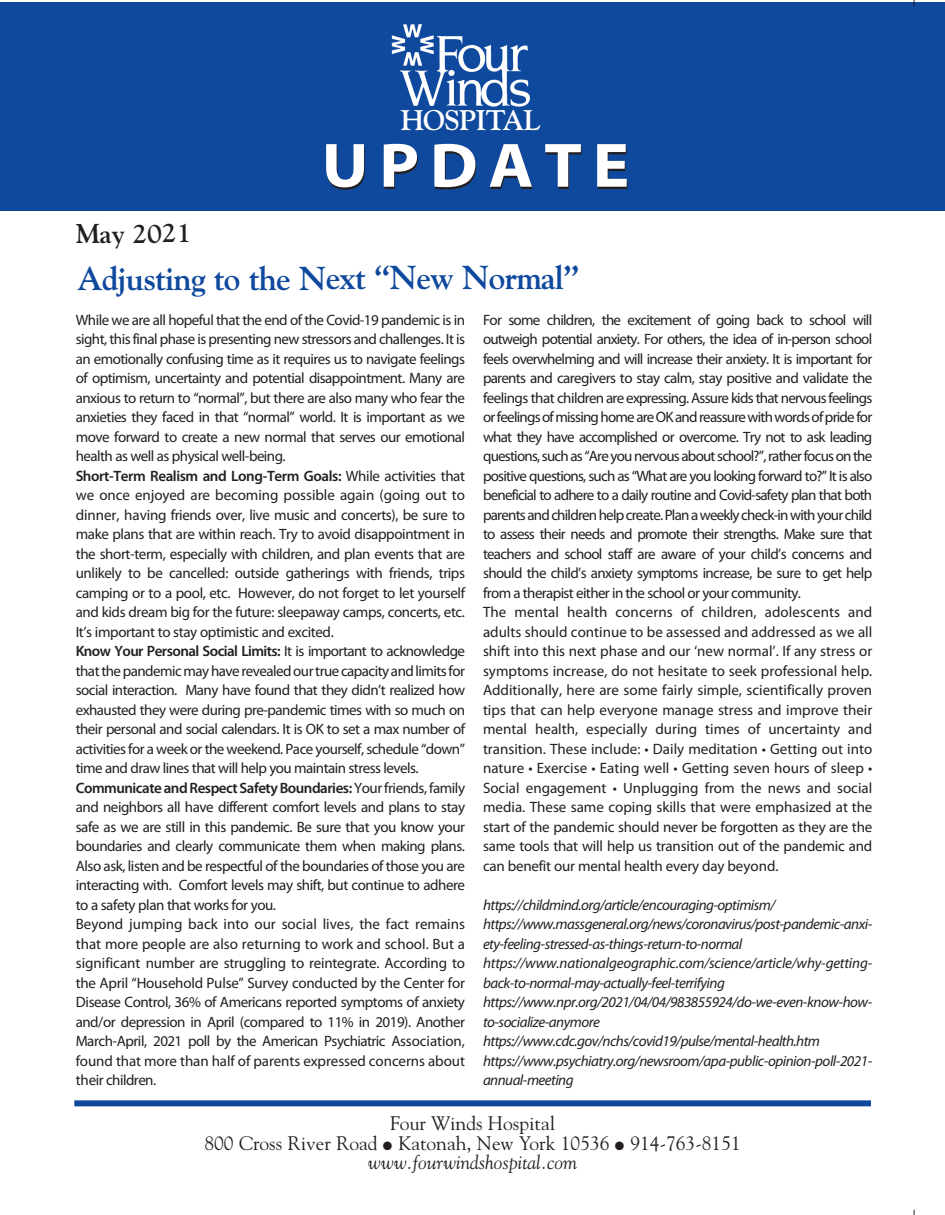
<style>
.page{position:relative;width:945px;height:1215px;background:#fff}
.page>*{position:absolute;margin:0;border:0;box-sizing:border-box;transform-origin:0 0}
.t1{font:700 63.15px "Myriad Pro";letter-spacing:.155em;color:#fff;scale:1.09 1}
.t2{font:700 33px "Goudy";letter-spacing:-.03em;color:#0f499d}
.t3{font:700 28.35px "Goudy";letter-spacing:-.035em;color:#fff}
.t4{font:700 27px "Goudy";letter-spacing:-.015em;color:#231f20}
.t5{font:19.5px/19.2px "Goudy";color:#231f20;text-align:center}
.t6{font:15px/19.5px "Myriad Pro";letter-spacing:-.03em;color:#231f20}
.t7{font:italic 15px/19.5px "Myriad Pro";letter-spacing:-.035em;color:#231f20}
.s1{font-weight:600}
.s2{font-style:italic}
</style>
<div class="page">
<div style="left:0;top:2px;width:945px;height:208px;background:#0f499d"></div>
<img style="left:391px;top:24px;width:139px;height:83px">
<div style="left:74px;top:1100px;width:797px;height:6px;background:#0f499d"></div>
<h3 class="t3" style="left:401px;top:104px;width:142px">HOSPITAL</h3>
<h1 class="t1" style="left:322px;top:142px;width:284px">UPDATE</h1>
<h3 class="t4" style="left:76px;top:218px;width:117px">May 2021</h3>
<h2 class="t2" style="left:77px;top:259px;width:504px">Adjusting to the Next “New Normal”</h2>
<p class="t6" style="left:76px;top:311px;width:391px">While we are all hopeful that the end of the Covid-19 pandemic is in sight, this final phase is presenting new stressors and challenges. It is an emotionally confusing time as it requires us to navigate feelings of optimism, uncertainty and potential disappointment. Many are anxious to return to “normal”, but there are also many who fear the anxieties they faced in that “normal” world. It is important as we move forward to create a new normal that serves our emotional health as well as physical well-being.<br><span class="s1">Short-Term Realism and Long-Term Goals:</span> While activities that we once enjoyed are becoming possible again (going out to dinner, having friends over, live music and concerts), be sure to make plans that are within reach. Try to avoid disappointment in the short-term, especially with children, and plan events that are unlikely to be cancelled: outside gatherings with friends, trips camping or to a pool, etc. However, do not forget to let yourself and kids dream big for the future: sleepaway camps, concerts, etc.<br>It’s important to stay optimistic and excited.<br><span class="s1">Know Your Personal Social Limits:</span> It is important to acknowledge thatthepandemicmayhaverevealedourtruecapacityandlimitsfor social interaction. Many have found that they didn’t realized how exhausted they were during pre-pandemic times with so much on their personal and social calendars. It is OK to set a max number of activities for a week or the weekend. Pace yourself, schedule “down” time and draw lines that will help you maintain stress levels.<br><span class="s1">Communicate and Respect Safety Boundaries:</span> Your friends, family and neighbors all have different comfort levels and plans to stay safe as we are still in this pandemic. Be sure that you know your boundaries and clearly communicate them when making plans.<br>Also ask, listen and be respectful of the boundaries of those you are interacting with. Comfort levels may shift, but continue to adhere to a safety plan that works for you.<br>Beyond jumping back into our social lives, the fact remains that more people are also returning to work and school. But a significant number are struggling to reintegrate. According to the April “Household Pulse” Survey conducted by the Center for Disease Control, 36% of Americans reported symptoms of anxiety and/or depression in April (compared to 11% in 2019). Another March-April, 2021 poll by the American Psychiatric Association, found that more than half of parents expressed concerns about their children.</p>
<p class="t6" style="left:483px;top:311px;width:391px">For some children, the excitement of going back to school will outweigh potential anxiety. For others, the idea of in-person school feels overwhelming and will increase their anxiety. It is important for parents and caregivers to stay calm, stay positive and validate the feelings that children are expressing. Assure kids that nervous feelings orfeelingsofmissinghomeareOKandreassurewithwordsofpridefor what they have accomplished or overcome. Try not to ask leading questions, such as “Are you nervous about school?”, rather focus on the positive questions, such as “What are you looking forward to?” It is also beneficial to adhere to a daily routine and Covid-safety plan that both parentsandchildrenhelpcreate.Planaweeklycheck-inwithyourchild to assess their needs and promote their strengths. Make sure that teachers and school staff are aware of your child’s concerns and should the child’s anxiety symptoms increase, be sure to get help from a therapist either in the school or your community.<br>The mental health concerns of children, adolescents and adults should continue to be assessed and addressed as we all shift into this next phase and our ‘new normal’. If any stress or symptoms increase, do not hesitate to seek professional help.<br>Additionally, here are some fairly simple, scientifically proven tips that can help everyone manage stress and improve their mental health, especially during times of uncertainty and transition. These include: • Daily meditation • Getting out into nature • Exercise • Eating well • Getting seven hours of sleep • Social engagement • Unplugging from the news and social media. These same coping skills that were emphasized at the start of the pandemic should never be forgotten as they are the same tools that will help us transition out of the pandemic and can benefit our mental health every day beyond.</p>
<p class="t7" style="left:483px;top:896px;width:391px">https://childmind.org/article/encouraging-optimism/ https://www.massgeneral.org/news/coronavirus/post-pandemic-anxi&shy;ety-feeling-stressed-as-things-return-to-normal https://www.nationalgeographic.com/science/article/why-getting&shy;back-to-normal-may-actually-feel-terrifying https://www.npr.org/2021/04/04/983855924/do-we-even-know-how&shy;to-socialize-anymore https://www.cdc.gov/nchs/covid19/pulse/mental-health.htm https://www.psychiatry.org/newsroom/apa-public-opinion-poll-2021- annual-meeting</p>
<h3 class="t5" style="left:204px;top:1114px;width:538px">Four Winds Hospital<br>800 Cross River Road ● Katonah, New York 10536 ● 914-763-8151 <span class="s2">www.fourwindshospital.com</span></h3>
</div>
